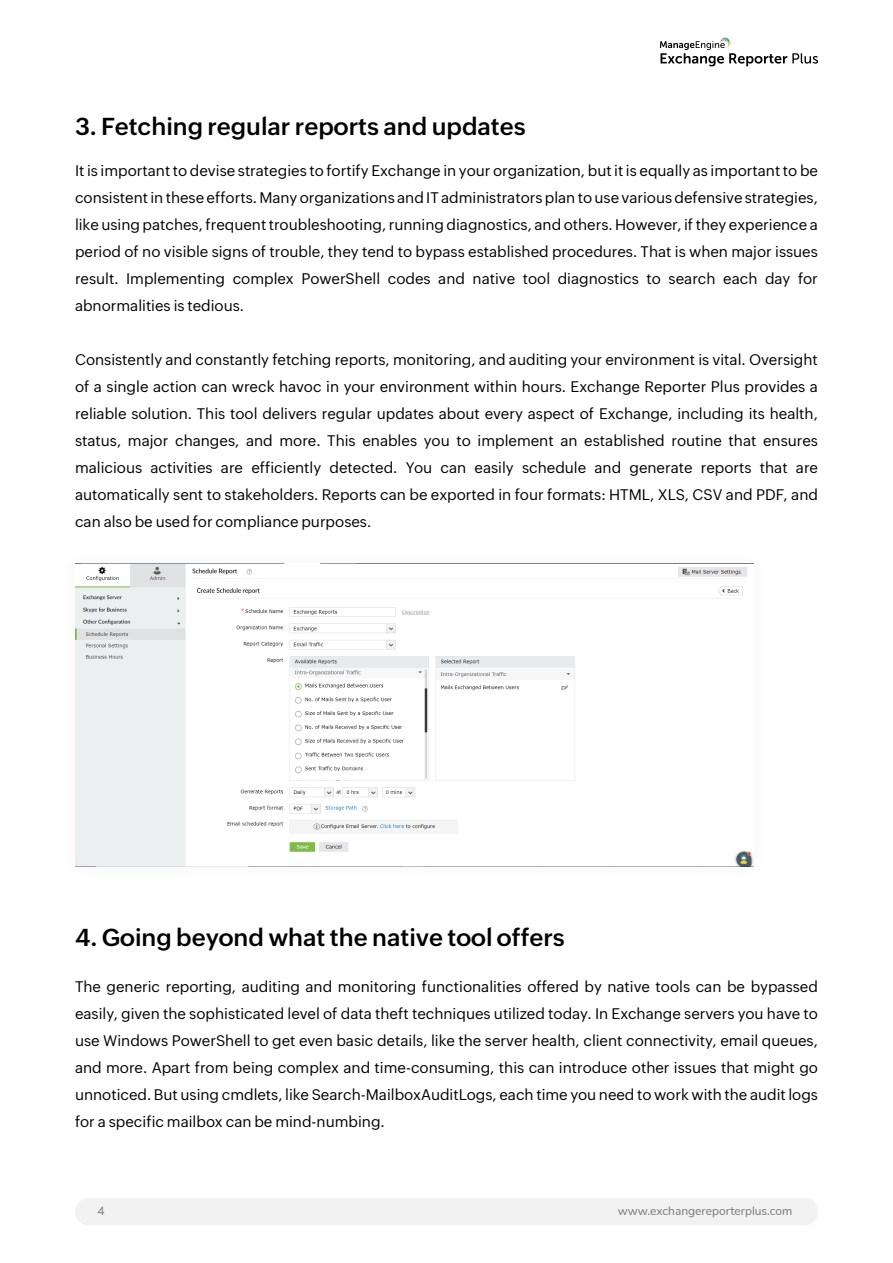
<style>
.page{position:relative;width:893px;height:1263px;background:#fff}
.page>*{position:absolute;margin:0;border:0;box-sizing:border-box;transform-origin:0 0}
.t1{font:600 24px "Zoho Puvi";color:#000}
.t2{font:15px/27px "Zoho Puvi";color:#000;text-align:justify}
.t3{font:12px "Nunito Sans";color:#777}
</style>
<div class="page">
<svg style="left:660px;top:37px;width:158px;height:29px"></svg>
<div style="left:75px;top:1198px;width:743px;height:27px;background:#f2f2f2;border-radius:14px"></div>
<img style="left:76px;top:563px;width:678px;height:303px">
<h1 class="t1" style="left:75px;top:108px;width:452px">3. Fetching regular reports and updates</h1>
<p class="t2" style="left:75px;top:156px;width:744px">It is important to devise strategies to fortify Exchange in your organization, but it is equally as important to be consistent in these efforts. Many organizations and IT administrators plan to use various defensive strategies, like using patches, frequent troubleshooting, running diagnostics, and others. However, if they experience a period of no visible signs of trouble, they tend to bypass established procedures. That is when major issues result. Implementing complex PowerShell codes and native tool diagnostics to search each day for abnormalities is tedious.</p>
<p class="t2" style="left:75px;top:345px;width:744px">Consistently and constantly fetching reports, monitoring, and auditing your environment is vital. Oversight of a single action can wreck havoc in your environment within hours. Exchange Reporter Plus provides a reliable solution. This tool delivers regular updates about every aspect of Exchange, including its health, status, major changes, and more. This enables you to implement an established routine that ensures malicious activities are efficiently detected. You can easily schedule and generate reports that are automatically sent to stakeholders. Reports can be exported in four formats: HTML, XLS, CSV and PDF, and can also be used for compliance purposes.</p>
<h1 class="t1" style="left:75px;top:918px;width:491px">4. Going beyond what the native tool offers</h1>
<p class="t2" style="left:75px;top:972px;width:744px">The generic reporting, auditing and monitoring functionalities offered by native tools can be bypassed easily, given the sophisticated level of data theft techniques utilized today. In Exchange servers you have to use Windows PowerShell to get even basic details, like the server health, client connectivity, email queues, and more. Apart from being complex and time-consuming, this can introduce other issues that might go unnoticed. But using cmdlets, like Search-MailboxAuditLogs, each time you need to work with the audit logs for a specific mailbox can be mind-numbing.</p>
<p class="t3" style="left:98px;top:1202px;width:9px">4</p>
<p class="t3" style="left:618px;top:1202px;width:176px">www.exchangereporterplus.com</p>
</div>
